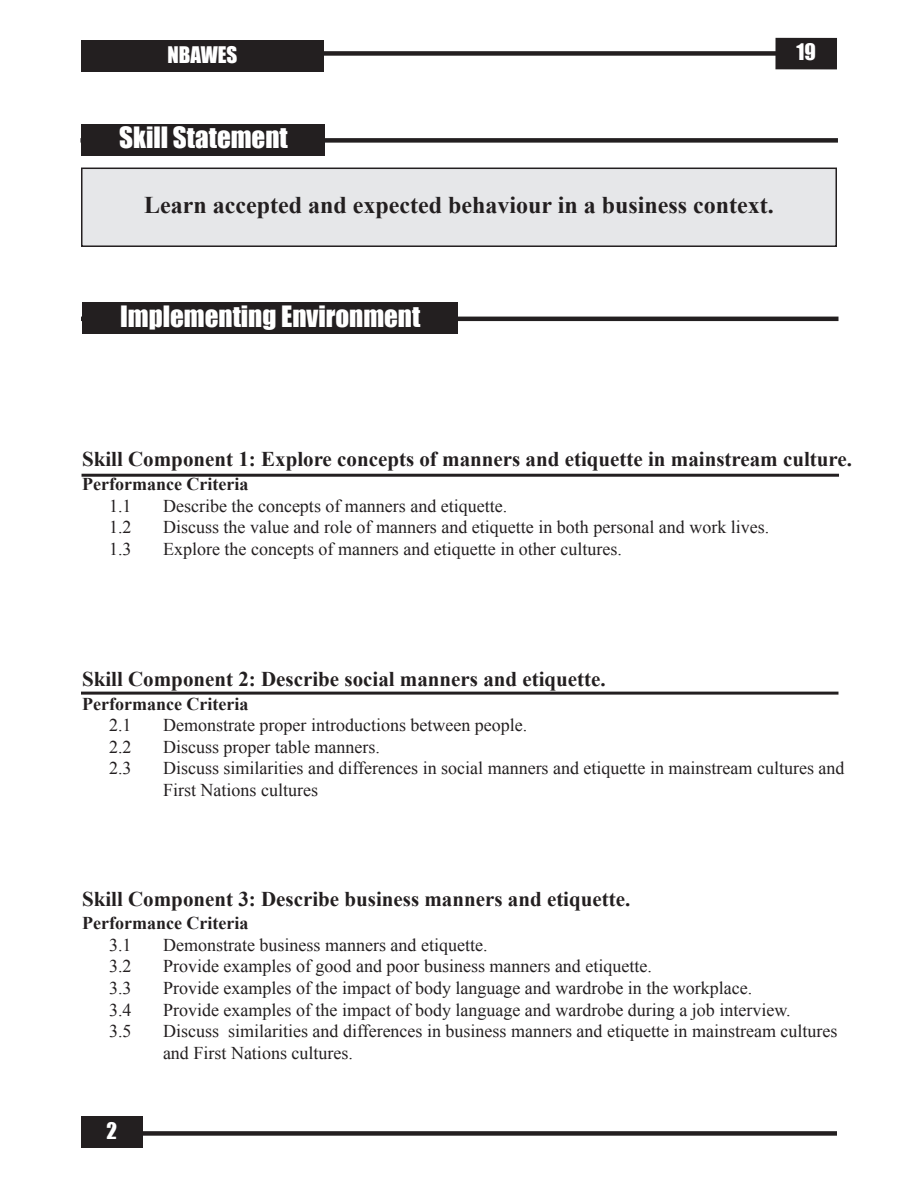
<style>
.page{position:relative;width:918px;height:1188px;background:#fff}
.page>*{position:absolute;margin:0;border:0;box-sizing:border-box;transform-origin:0 0}
.t1{font:27px "Impact";color:#fff}
.t2{font:700 24px "Times New Roman";color:#231f20}
.t3{font:700 21px "Times New Roman";color:#231f20}
.t4{font:21px "Impact";color:#fff}
.t5{font:18px/21.6px "Times New Roman";color:#231f20}
.t6{font:700 18px "Times New Roman";color:#231f20}
</style>
<div class="page">
<div style="left:80px;top:138px;width:758px;height:5px;background:#231f20"></div>
<div style="left:82px;top:124px;width:243px;height:31px;background:#231f20"></div>
<div style="left:82px;top:51px;width:755px;height:5px;background:#231f20"></div>
<div style="left:82px;top:1131px;width:755px;height:5px;background:#231f20"></div>
<div style="left:81px;top:40px;width:243px;height:31px;background:#231f20"></div>
<div style="left:81px;top:1116px;width:61px;height:32px;background:#231f20"></div>
<div style="left:82px;top:168px;width:754px;height:78px;background:#e6e7e9"></div>
<div style="left:81px;top:168px;width:756px;height:79px;border:2px solid #231f20"></div>
<div style="left:775px;top:38px;width:62px;height:31px;background:#231f20"></div>
<hr style="left:81px;top:317px;width:757px;height:4px;background:#231f20">
<div style="left:82px;top:302px;width:376px;height:32px;background:#231f20"></div>
<hr style="left:81px;top:692px;width:757px;height:3px;background:#231f20">
<hr style="left:82px;top:474px;width:757px;height:3px;background:#231f20">
<p class="t4" style="left:168px;top:41px;width:71px">NBAWES</p>
<p class="t4" style="left:797px;top:39px;width:21px">19</p>
<h1 class="t1" style="left:119px;top:121px;width:170px">Skill Statement</h1>
<h2 class="t2" style="left:144px;top:191px;width:631px">Learn accepted and expected behaviour in a business context.</h2>
<h1 class="t1" style="left:120px;top:300px;width:302px">Implementing Environment</h1>
<p class="t3" style="left:82px;top:448px;width:772px">Skill Component 1: Explore concepts of manners and etiquette in mainstream culture.</p>
<p class="t6" style="left:82px;top:474px;width:168px">Performance Criteria</p>
<p class="t5" style="left:109px;top:495px;width:24px">1.1</p>
<p class="t5" style="left:163px;top:495px;width:346px">Describe the concepts of manners and etiquette.</p>
<p class="t5" style="left:109px;top:516px;width:24px">1.2</p>
<p class="t5" style="left:163px;top:516px;width:608px">Discuss the value and role of manners and etiquette in both personal and work lives.</p>
<p class="t5" style="left:109px;top:538px;width:24px">1.3</p>
<p class="t5" style="left:163px;top:538px;width:460px">Explore the concepts of manners and etiquette in other cultures.</p>
<p class="t3" style="left:82px;top:667px;width:525px">Skill Component 2: Describe social manners and etiquette.</p>
<p class="t6" style="left:82px;top:693px;width:168px">Performance Criteria</p>
<p class="t5" style="left:109px;top:714px;width:24px">2.1</p>
<p class="t5" style="left:163px;top:714px;width:366px">Demonstrate proper introductions between people.</p>
<p class="t5" style="left:109px;top:736px;width:24px">2.2</p>
<p class="t5" style="left:163px;top:736px;width:218px">Discuss proper table manners.</p>
<p class="t5" style="left:109px;top:757px;width:24px">2.3</p>
<p class="t5" style="left:163px;top:757px;width:683px">Discuss similarities and differences in social manners and etiquette in mainstream cultures and<br>First Nations cultures</p>
<p class="t3" style="left:82px;top:887px;width:550px">Skill Component 3: Describe business manners and etiquette.</p>
<p class="t6" style="left:82px;top:913px;width:168px">Performance Criteria</p>
<p class="t5" style="left:109px;top:934px;width:24px">3.1</p>
<p class="t5" style="left:163px;top:934px;width:326px">Demonstrate business manners and etiquette.</p>
<p class="t5" style="left:109px;top:955px;width:24px">3.2</p>
<p class="t5" style="left:163px;top:955px;width:490px">Provide examples of good and poor business manners and etiquette.</p>
<p class="t5" style="left:109px;top:977px;width:24px">3.3</p>
<p class="t5" style="left:163px;top:977px;width:591px">Provide examples of the impact of body language and wardrobe in the workplace.</p>
<p class="t5" style="left:109px;top:999px;width:24px">3.4</p>
<p class="t5" style="left:163px;top:999px;width:629px">Provide examples of the impact of body language and wardrobe during a job interview.</p>
<p class="t5" style="left:109px;top:1020px;width:24px">3.5</p>
<p class="t5" style="left:163px;top:1020px;width:676px">Discuss similarities and differences in business manners and etiquette in mainstream cultures and First Nations cultures.</p>
<p class="t4" style="left:106px;top:1117px;width:12px">2</p>
</div>
